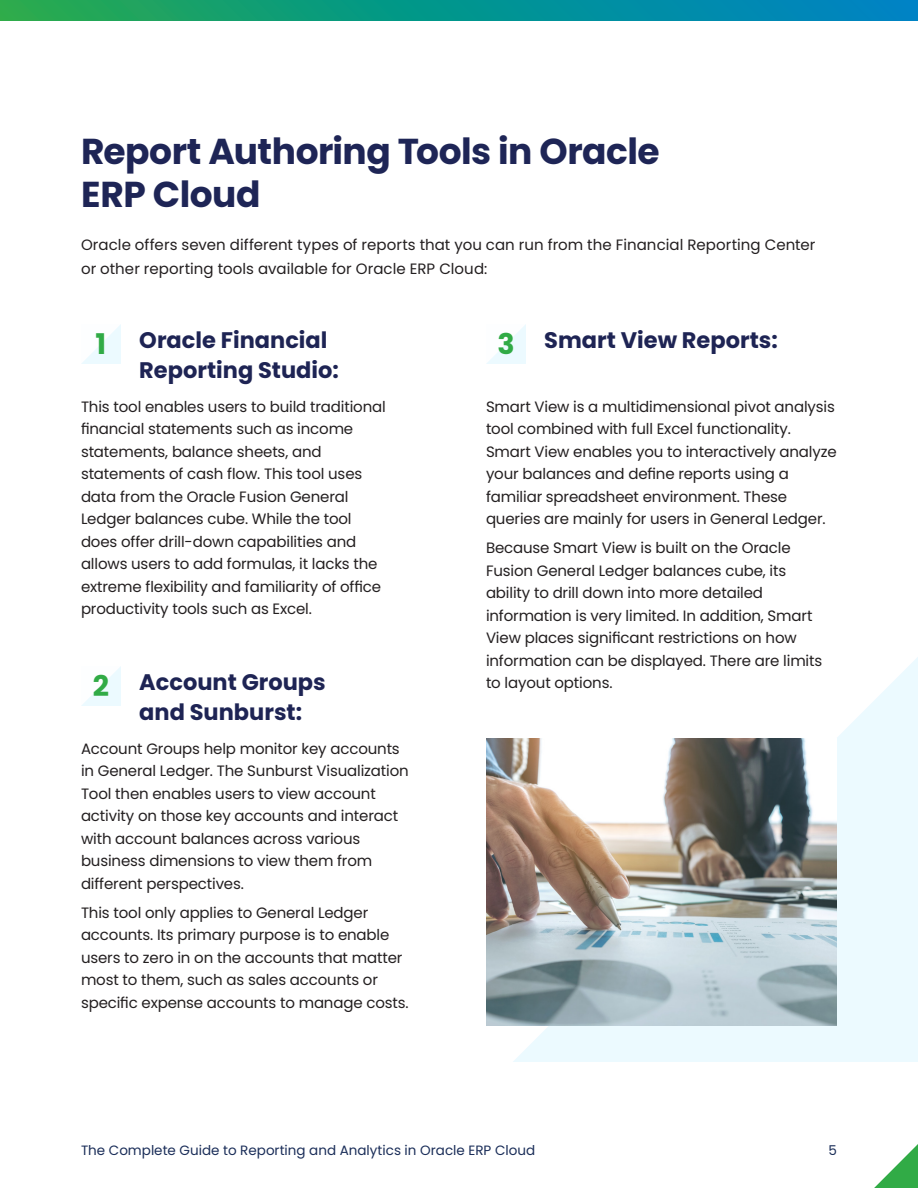
<style>
.page{position:relative;width:918px;height:1188px;background:#fff}
.page>*{position:absolute;margin:0;border:0;box-sizing:border-box;transform-origin:0 0}
.t1{font:700 36px/43.2px "Poppins";letter-spacing:-.015em;color:#1e2556}
.t2{font:700 28.5px "Poppins";color:#31ab46}
.t3{font:700 22.5px/30px "Poppins";color:#1e2454}
.body{font:15px/22.5px "Poppins";letter-spacing:-.01em;color:#231f20}
.t4{font:13.5px "Poppins";color:#1b2e59}
</style>
<div class="page">
<svg style="left:874px;top:1144px;width:44px;height:44px"></svg>
<div style="left:0;top:0;width:918px;height:21px;background:linear-gradient(to right,#20aa4f,#0082c9)"></div>
<svg style="left:81px;top:324px;width:40px;height:40px"></svg>
<svg style="left:81px;top:666px;width:40px;height:40px"></svg>
<svg style="left:486px;top:324px;width:40px;height:40px"></svg>
<svg style="left:513px;top:657px;width:405px;height:405px;fill:#ecfaff"></svg>
<img style="left:486px;top:738px;width:351px;height:288px">
<p class="t1" style="left:81px;top:130px;width:580px">Report Authoring Tools in Oracle<br>ERP Cloud</p>
<p class="body" style="left:81px;top:233px;width:736px;line-height:24px">Oracle offers seven different types of reports that you can run from the Financial Reporting Center or other reporting tools available for Oracle ERP Cloud:</p>
<p class="t2" style="left:96px;top:327px;width:12px">1</p>
<h2 class="t3" style="left:139px;top:325px;width:190px">Oracle Financial</h2>
<p class="t2" style="left:497px;top:327px;width:19px">3</p>
<h2 class="t3" style="left:139px;top:355px;width:201px">Reporting Studio:</h2>
<h2 class="t3" style="left:544px;top:325px;width:235px">Smart View Reports:</h2>
<p class="body" style="left:81px;top:395px;width:306px">This tool enables users to build traditional financial statements such as income statements, balance sheets, and statements of cash flow. This tool uses data from the Oracle Fusion General Ledger balances cube. While the tool does offer drill-down capabilities and allows users to add formulas, it lacks the extreme flexibility and familiarity of office productivity tools such as Excel.</p>
<p class="t2" style="left:93px;top:669px;width:18px">2</p>
<h2 class="t3" style="left:139px;top:667px;width:188px">Account Groups and Sunburst:</h2>
<p class="body" style="left:81px;top:737px;width:329px">Account Groups help monitor key accounts in General Ledger. The Sunburst Visualization Tool then enables users to view account activity on those key accounts and interact with account balances across various business dimensions to view them from different perspectives.</p>
<p class="body" style="left:81px;top:902px;width:329px">This tool only applies to General Ledger accounts. Its primary purpose is to enable users to zero in on the accounts that matter most to them, such as sales accounts or specific expense accounts to manage costs.</p>
<p class="body" style="left:486px;top:395px;width:352px">Smart View is a multidimensional pivot analysis tool combined with full Excel functionality.<br>Smart View enables you to interactively analyze your balances and define reports using a familiar spreadsheet environment. These queries are mainly for users in General Ledger.</p>
<p class="body" style="left:486px;top:537px;width:338px">Because Smart View is built on the Oracle Fusion General Ledger balances cube, its ability to drill down into more detailed information is very limited. In addition, Smart View places significant restrictions on how information can be displayed. There are limits to layout options.</p>
<p class="t4" style="left:81px;top:1142px;width:456px">The Complete Guide to Reporting and Analytics in Oracle ERP Cloud</p>
<p class="t4" style="left:829px;top:1142px;width:10px">5</p>
</div>
